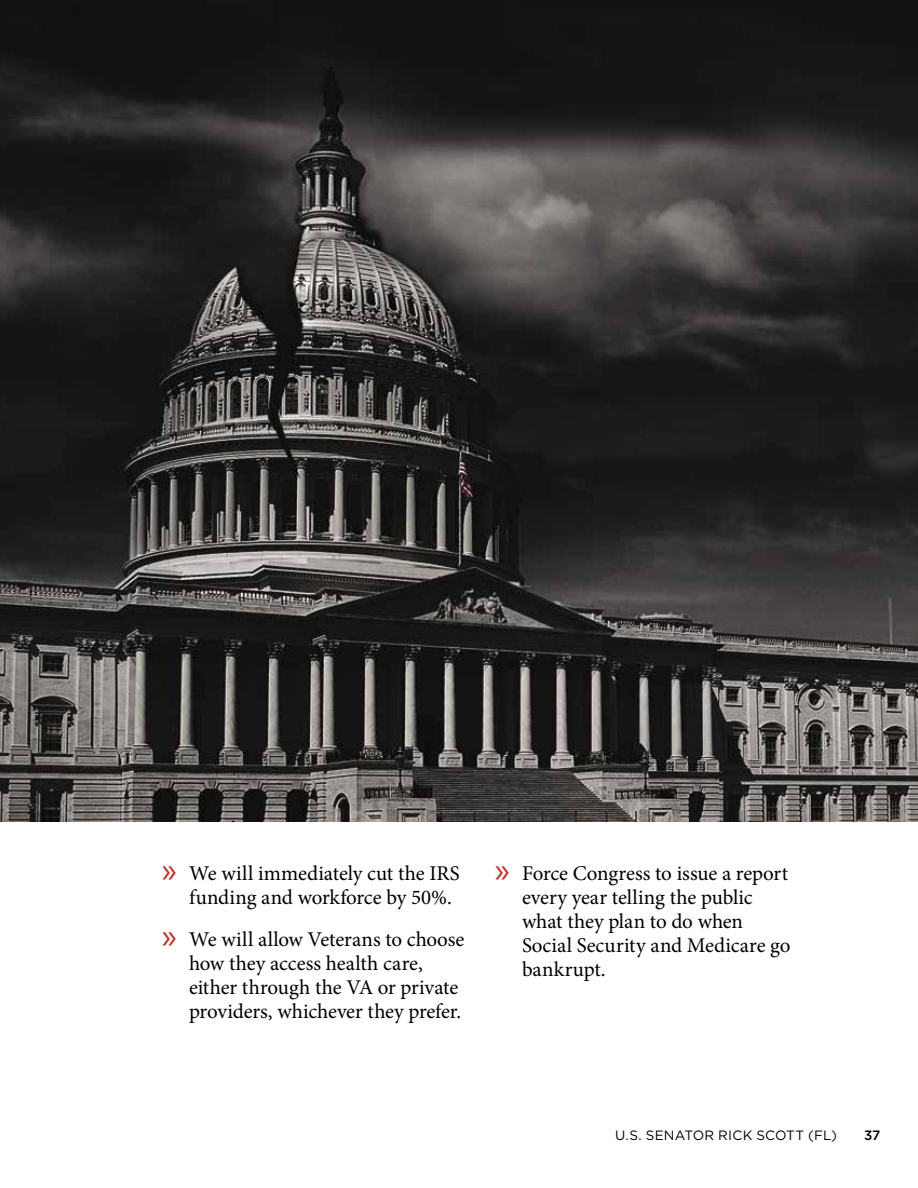
<style>
.page{position:relative;width:918px;height:1188px;background:#fff}
.page>*{position:absolute;margin:0;border:0;box-sizing:border-box;transform-origin:0 0}
.t1{font:21px/24px "Minion Pro";letter-spacing:-.005em;color:#000}
.t2{font:13.5px "Gotham";letter-spacing:.01em;color:#000}
.t3{font:500 13.5px "Gotham";color:#000}
.s1{font-family:"Myriad Pro";font-size:36px;color:#bf352e}
</style>
<div class="page">
<img style="left:0;top:0;width:918px;height:822px">
<p class="t1" style="left:189px;top:862px;width:272px;text-indent:-27px"><span class="s1">»</span> We will immediately cut the IRS funding and workforce by 50%.</p>
<p class="t1" style="left:189px;top:928px;width:277px;text-indent:-27px"><span class="s1">»</span> We will allow Veterans to choose how they access health care, either through the VA or private providers, whichever they prefer.</p>
<p class="t1" style="left:522px;top:862px;width:270px;text-indent:-27px"><span class="s1">»</span> Force Congress to issue a report every year telling the public what they plan to do when<br>Social Security and Medicare go bankrupt.</p>
<p class="t2" style="left:615px;top:1127px;width:223px">U.S. SENATOR RICK SCOTT (FL)</p>
<p class="t3" style="left:864px;top:1127px;width:18px">37</p>
</div>
